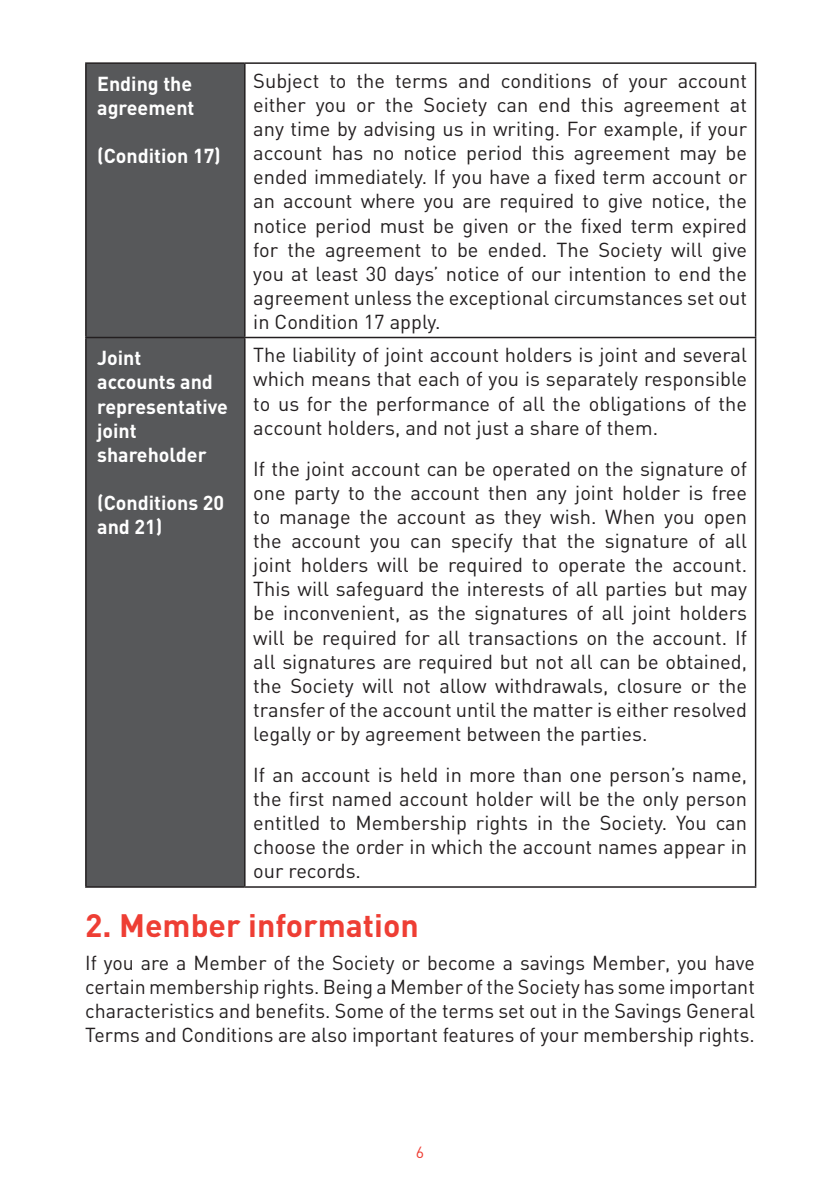
<style>
.page{position:relative;width:840px;height:1191px;background:#fff}
.page>*{position:absolute;margin:0;border:0;box-sizing:border-box;transform-origin:0 0}
.t1{font:700 32px "DIN";color:#ee3e34}
.t2{font:20px/24px "DIN";color:#231f20;text-align:justify}
.t3{font:700 20px/24px "DIN";color:#fff}
.t4{font:16px "DIN";color:#ee3e34}
</style>
<div class="page">
<div style="left:87px;top:64px;width:157px;height:822px;background:#57585a"></div>
<hr style="left:85px;top:64px;width:2px;height:273px;background:#231f20">
<hr style="left:85px;top:62px;width:160px;height:2px;background:#231f20">
<hr style="left:244px;top:64px;width:1px;height:273px;background:#231f20">
<hr style="left:754px;top:64px;width:2px;height:273px;background:#231f20">
<hr style="left:245px;top:62px;width:511px;height:2px;background:#231f20">
<hr style="left:85px;top:338px;width:2px;height:548px;background:#231f20">
<hr style="left:85px;top:337px;width:160px;height:1px;background:#231f20">
<hr style="left:85px;top:886px;width:160px;height:1px;background:#231f20">
<hr style="left:244px;top:338px;width:1px;height:548px;background:#231f20">
<hr style="left:245px;top:337px;width:511px;height:1px;background:#231f20">
<hr style="left:754px;top:338px;width:2px;height:548px;background:#231f20">
<hr style="left:245px;top:886px;width:511px;height:1px;background:#231f20">
<p class="t3" style="left:97px;top:71px;width:99px">Ending the agreement</p>
<p class="t3" style="left:97px;top:143px;width:125px">(Condition 17)</p>
<p class="t2" style="left:253px;top:68px;width:495px">Subject to the terms and conditions of your account either you or the Society can end this agreement at any time by advising us in writing. For example, if your account has no notice period this agreement may be ended immediately. If you have a fixed term account or an account where you are required to give notice, the notice period must be given or the fixed term expired for the agreement to be ended. The Society will give you at least 30 days’ notice of our intention to end the agreement unless the exceptional circumstances set out in Condition 17 apply.</p>
<p class="t2" style="left:253px;top:343px;width:495px">The liability of joint account holders is joint and several which means that each of you is separately responsible to us for the performance of all the obligations of the account holders, and not just a share of them.</p>
<p class="t2" style="left:253px;top:456px;width:495px">If the joint account can be operated on the signature of one party to the account then any joint holder is free to manage the account as they wish. When you open the account you can specify that the signature of all joint holders will be required to operate the account.<br>This will safeguard the interests of all parties but may be inconvenient, as the signatures of all joint holders will be required for all transactions on the account. If all signatures are required but not all can be obtained, the Society will not allow withdrawals, closure or the transfer of the account until the matter is either resolved legally or by agreement between the parties.</p>
<p class="t2" style="left:253px;top:762px;width:495px">If an account is held in more than one person’s name, the first named account holder will be the only person entitled to Membership rights in the Society. You can choose the order in which the account names appear in our records.</p>
<h1 class="t1" style="left:85px;top:905px;width:335px">2. Member information</h1>
<p class="t2" style="left:85px;top:950px;width:670px">If you are a Member of the Society or become a savings Member, you have certain membership rights. Being a Member of the Society has some important characteristics and benefits. Some of the terms set out in the Savings General Terms and Conditions are also important features of your membership rights.</p>
<p class="t3" style="left:97px;top:345px;width:132px">Joint<br>accounts and representative joint shareholder</p>
<p class="t3" style="left:97px;top:489px;width:128px">(Conditions 20 and 21)</p>
<p class="t4" style="left:415px;top:1142px;width:10px">6</p>
</div>
